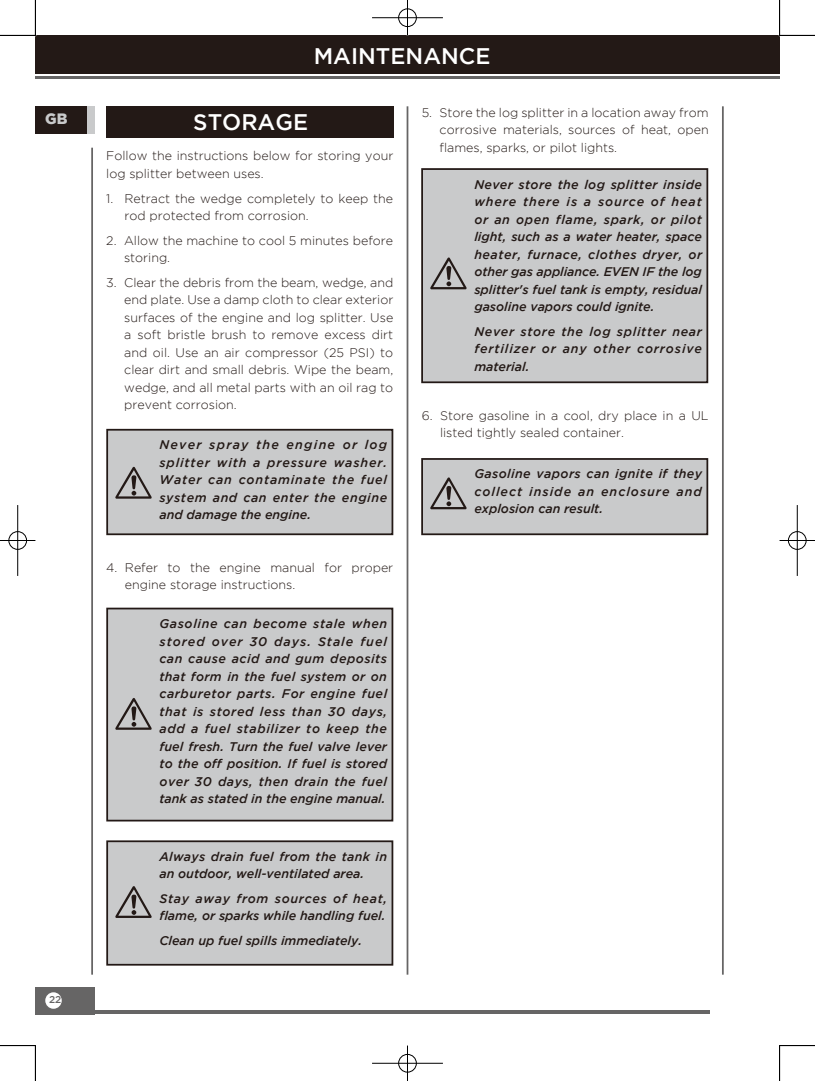
<style>
.page{position:relative;width:815px;height:1081px;background:#fff}
.page>*{position:absolute;margin:0;border:0;box-sizing:border-box;transform-origin:0 0}
.t1{font:500 22.5px "Gotham";color:#fff}
.t2{font:900 15px "Gotham";color:#c9cacb}
.t3{font:italic 500 12.5px/17.5px "Gotham";color:#231916;text-align:justify}
.t4{font:300 12.5px/17.5px "Gotham";color:#231916}
.t5{font:500 10px "Gotham";color:#666565}
</style>
<div class="page">
<div style="left:35px;top:987px;width:60px;height:27px;background:#666565"></div>
<div style="left:35px;top:106px;width:60px;height:27px;background:#231916"></div>
<hr style="left:95px;top:1010px;width:615px;height:4px;background:#666565">
<div style="left:45px;top:992px;width:17px;height:17px;background:#fff;border-radius:50%"></div>
<div style="left:87px;top:106px;width:8px;height:27px;background:#c9cacb"></div>
<hr style="left:91px;top:148px;width:2px;height:826px;background:#666565">
<hr style="left:407px;top:106px;width:1px;height:868px;background:#666565">
<hr style="left:722px;top:106px;width:2px;height:868px;background:#666565">
<div style="left:106px;top:106px;width:287px;height:32px;background:#231916"></div>
<div style="left:106px;top:607px;width:287px;height:214px;background:#c9cacb;border:2px solid #231916"></div>
<div style="left:106px;top:840px;width:287px;height:125px;background:#c9cacb;border:2px solid #231916"></div>
<div style="left:421px;top:168px;width:287px;height:215px;background:#c9cacb;border:2px solid #231916"></div>
<div style="left:106px;top:429px;width:287px;height:106px;background:#c9cacb;border:2px solid #231916"></div>
<div style="left:421px;top:458px;width:287px;height:77px;background:#c9cacb;border:2px solid #231916"></div>
<svg style="left:115px;top:698px;width:37px;height:32px"></svg>
<svg style="left:115px;top:886px;width:37px;height:32px"></svg>
<svg style="left:430px;top:257px;width:37px;height:32px"></svg>
<svg style="left:115px;top:467px;width:37px;height:32px"></svg>
<svg style="left:430px;top:477px;width:37px;height:32px"></svg>
<div style="left:35px;top:35px;width:745px;height:39px;background:#231916"></div>
<hr style="left:35px;top:77px;width:745px;height:2px;background:#666565">
<hr style="left:0;top:35px;width:35px;height:1px;background:#000">
<hr style="left:780px;top:35px;width:35px;height:1px;background:#000">
<hr style="left:0;top:1045px;width:35px;height:1px;background:#000">
<hr style="left:780px;top:1045px;width:35px;height:1px;background:#000">
<hr style="left:35px;top:0;width:1px;height:35px;background:#000">
<hr style="left:35px;top:1045px;width:1px;height:36px;background:#000">
<hr style="left:779px;top:0;width:1px;height:35px;background:#000">
<hr style="left:779px;top:1045px;width:1px;height:36px;background:#000">
<div style="left:398px;top:8px;width:19px;height:19px;border:2px solid #fff;border-radius:50%"></div>
<hr style="left:372px;top:17px;width:71px;height:2px;background:#fff">
<div style="left:398px;top:9px;width:19px;height:18px;border:1px solid #000;border-radius:50%"></div>
<hr style="left:372px;top:18px;width:71px;height:1px;background:#000">
<hr style="left:407px;top:0;width:1px;height:35px;background:#000">
<div style="left:398px;top:1053px;width:19px;height:20px;border:2px solid #fff;border-radius:50%"></div>
<hr style="left:372px;top:1062px;width:71px;height:2px;background:#fff">
<div style="left:398px;top:1054px;width:19px;height:18px;border:1px solid #000;border-radius:50%"></div>
<hr style="left:372px;top:1063px;width:71px;height:1px;background:#000">
<hr style="left:407px;top:1045px;width:1px;height:36px;background:#000">
<div style="left:8px;top:531px;width:19px;height:19px;border:2px solid #fff;border-radius:50%"></div>
<hr style="left:0;top:539px;width:35px;height:2px;background:#fff">
<hr style="left:17px;top:505px;width:2px;height:71px;background:#fff">
<div style="left:9px;top:531px;width:18px;height:18px;border:1px solid #000;border-radius:50%"></div>
<hr style="left:0;top:540px;width:35px;height:1px;background:#000">
<hr style="left:18px;top:505px;width:1px;height:71px;background:#000">
<div style="left:787px;top:531px;width:20px;height:19px;border:2px solid #fff;border-radius:50%"></div>
<hr style="left:780px;top:539px;width:35px;height:2px;background:#fff">
<hr style="left:796px;top:505px;width:2px;height:71px;background:#fff">
<div style="left:788px;top:531px;width:18px;height:18px;border:1px solid #000;border-radius:50%"></div>
<hr style="left:780px;top:540px;width:35px;height:1px;background:#000">
<hr style="left:797px;top:505px;width:1px;height:71px;background:#000">
<p class="t2" style="left:45px;top:110px;width:24px">GB</p>
<p class="t5" style="left:49px;top:994px;width:14px">22</p>
<h1 class="t1" style="left:314px;top:43px;width:178px">MAINTENANCE</h1>
<h1 class="t1" style="left:193px;top:109px;width:116px">STORAGE</h1>
<p class="t4" style="left:106px;top:147px;width:289px">Follow the instructions below for storing your log splitter between uses.</p>
<p class="t4" style="left:125px;top:189px;width:270px;text-indent:-18px">1. Retract the wedge completely to keep the rod protected from corrosion.</p>
<p class="t4" style="left:124px;top:231px;width:271px;text-indent:-18px">2. Allow the machine to cool 5 minutes before storing.</p>
<p class="t4" style="left:124px;top:273px;width:271px;text-align:justify;text-indent:-18px">3. Clear the debris from the beam, wedge, and end plate. Use a damp cloth to clear exterior surfaces of the engine and log splitter. Use a soft bristle brush to remove excess dirt and oil. Use an air compressor (25 PSI) to clear dirt and small debris. Wipe the beam, wedge, and all metal parts with an oil rag to prevent corrosion.</p>
<p class="t3" style="left:159px;top:436px;width:229px">Never spray the engine or log splitter with a pressure washer.<br>Water can contaminate the fuel system and can enter the engine and damage the engine.</p>
<p class="t4" style="left:125px;top:558px;width:270px;text-indent:-19px">4. Refer to the engine manual for proper engine storage instructions.</p>
<p class="t3" style="left:159px;top:615px;width:229px">Gasoline can become stale when stored over 30 days. Stale fuel can cause acid and gum deposits that form in the fuel system or on carburetor parts. For engine fuel that is stored less than 30 days, add a fuel stabilizer to keep the fuel fresh. Turn the fuel valve lever to the off position. If fuel is stored over 30 days, then drain the fuel tank as stated in the engine manual.</p>
<p class="t3" style="left:159px;top:847px;width:229px">Always drain fuel from the tank in an outdoor, well-ventilated area.</p>
<p class="t3" style="left:159px;top:889px;width:229px">Stay away from sources of heat, flame, or sparks while handling fuel.</p>
<p class="t3" style="left:159px;top:931px;width:204px">Clean up fuel spills immediately.</p>
<p class="t4" style="left:440px;top:104px;width:271px;text-align:justify;text-indent:-18px">5. Store the log splitter in a location away from corrosive materials, sources of heat, open flames, sparks, or pilot lights.</p>
<p class="t3" style="left:474px;top:175px;width:229px">Never store the log splitter inside where there is a source of heat or an open flame, spark, or pilot light, such as a water heater, space heater, furnace, clothes dryer, or other gas appliance. EVEN IF the log splitter's fuel tank is empty, residual gasoline vapors could ignite.</p>
<p class="t3" style="left:474px;top:322px;width:229px">Never store the log splitter near fertilizer or any other corrosive material.</p>
<p class="t4" style="left:440px;top:407px;width:270px;text-indent:-18px">6. Store gasoline in a cool, dry place in a UL listed tightly sealed container.</p>
<p class="t3" style="left:474px;top:465px;width:229px">Gasoline vapors can ignite if they collect inside an enclosure and explosion can result.</p>
</div>
